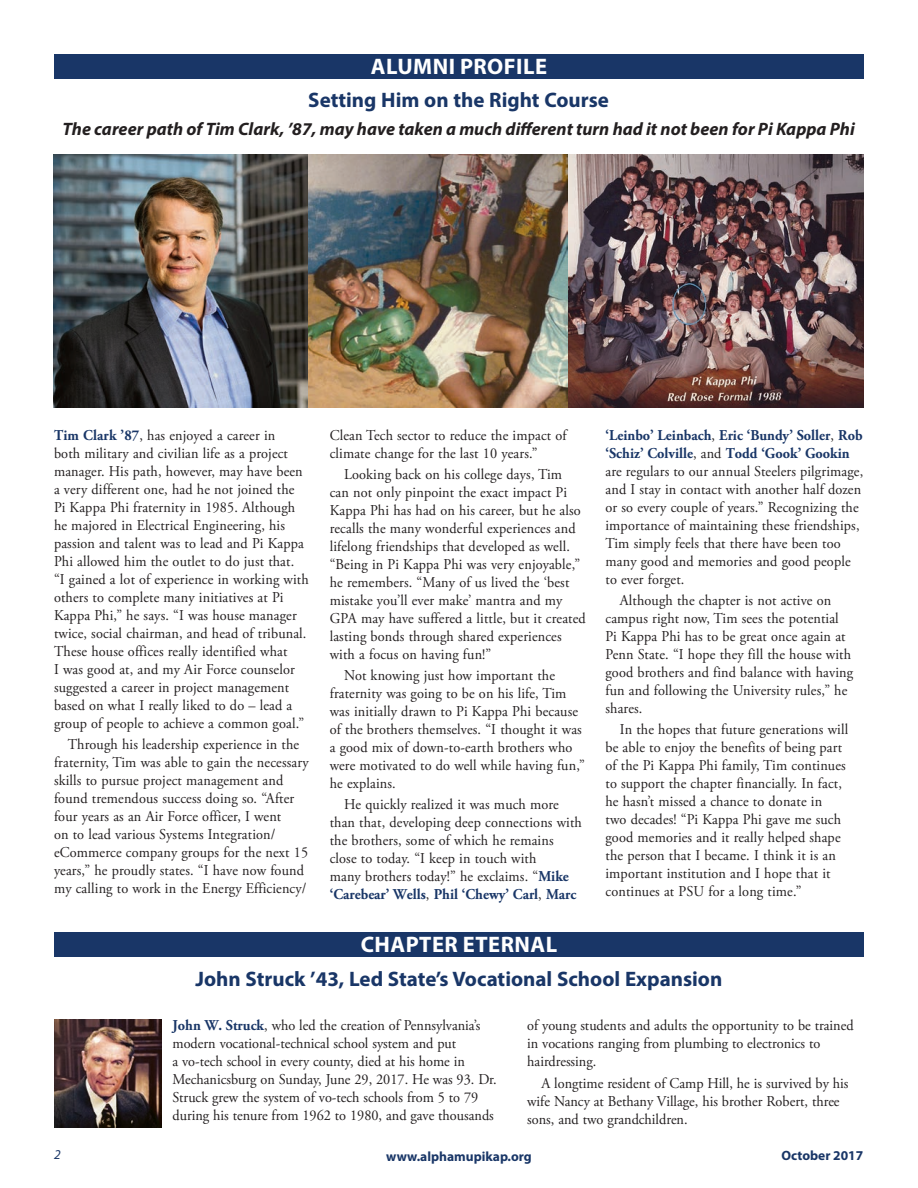
<style>
.page{position:relative;width:918px;height:1188px;background:#fff}
.page>*{position:absolute;margin:0;border:0;box-sizing:border-box;transform-origin:0 0}
._1_Heading_-_Primary{font:700 22.5px "Myriad Pro";letter-spacing:.02em;color:#fff}
._2_Headline{font:700 21px "Myriad Pro";color:#193667}
._2_Subhead{font:italic 700 18px "Myriad Pro";color:#231f20}
._3_Frat_News_Body{font:15px/18px "Adobe Garamond Pro";letter-spacing:.01em;color:#231f20;scale:.95 1}
.t1{font:700 13.5px "Myriad Pro";color:#193667}
.t2{font:italic 13.5px "Myriad Pro";color:#193667}
.s1{font-weight:700;color:#193667}
</style>
<div class="page">
<img style="left:568px;top:154px;width:296px;height:253px">
<div style="left:54px;top:54px;width:810px;height:25px;background:#193667"></div>
<div style="left:54px;top:932px;width:810px;height:25px;background:#193667"></div>
<img style="left:54px;top:1020px;width:108px;height:108px">
<img style="left:307px;top:154px;width:261px;height:253px">
<img style="left:54px;top:154px;width:253px;height:253px">
<p class="_1_Heading_-_Primary" style="left:371px;top:52px;width:178px">ALUMNI PROFILE</p>
<p class="_2_Headline" style="left:308px;top:87px;width:302px">Setting Him on the Right Course</p>
<p class="_2_Subhead" style="left:62px;top:117px;width:794px">The career path of Tim Clark, ’87, may have taken a much different turn had it not been for Pi Kappa Phi</p>
<p class="_3_Frat_News_Body" style="left:54px;top:426px;width:270px"><span class="s1">Tim Clark ’87</span>, has enjoyed a career in<br>both military and civilian life as a project manager. His path, however, may have been a very different one, had he not joined the Pi Kappa Phi fraternity in 1985. Although he majored in Electrical Engineering, his passion and talent was to lead and Pi Kappa Phi allowed him the outlet to do just that. “I gained a lot of experience in working with others to complete many initiatives at Pi Kappa Phi,” he says. “I was house manager twice, social chairman, and head of tribunal.<br>These house offices really identified what<br>I was good at, and my Air Force counselor suggested a career in project management based on what I really liked to do – lead a group of people to achieve a common goal.”</p>
<p class="_3_Frat_News_Body" style="left:54px;top:736px;width:270px;text-indent:14px">Through his leadership experience in the fraternity, Tim was able to gain the necessary skills to pursue project management and found tremendous success doing so. “After four years as an Air Force officer, I went<br>on to lead various Systems Integration/ eCommerce company groups for the next 15 years,” he proudly states. “I have now found my calling to work in the Energy Efficiency/</p>
<p class="_3_Frat_News_Body" style="left:330px;top:426px;width:251px">Clean Tech sector to reduce the impact of climate change for the last 10 years.”</p>
<p class="_3_Frat_News_Body" style="left:330px;top:466px;width:271px;text-indent:14px">Looking back on his college days, Tim<br>can not only pinpoint the exact impact Pi Kappa Phi has had on his career, but he also recalls the many wonderful experiences and lifelong friendships that developed as well. “Being in Pi Kappa Phi was very enjoyable,” he remembers. “Many of us lived the ‘best mistake you’ll ever make’ mantra and my GPA may have suffered a little, but it created lasting bonds through shared experiences with a focus on having fun!”</p>
<p class="_3_Frat_News_Body" style="left:330px;top:667px;width:270px;text-indent:14px">Not knowing just how important the fraternity was going to be on his life, Tim was initially drawn to Pi Kappa Phi because of the brothers themselves. “I thought it was a good mix of down-to-earth brothers who were motivated to do well while having fun,” he explains.</p>
<p class="_3_Frat_News_Body" style="left:330px;top:796px;width:267px;text-indent:14px">He quickly realized it was much more than that, developing deep connections with the brothers, some of which he remains close to today. “I keep in touch with<br>many brothers today!” he exclaims. “<span class="s1">Mike ‘Carebear’ Wells</span>, <span class="s1">Phil ‘Chewy’ Carl</span>, <span class="s1">Marc</span></p>
<p class="_1_Heading_-_Primary" style="left:361px;top:930px;width:198px">CHAPTER ETERNAL</p>
<p class="_3_Frat_News_Body" style="left:606px;top:426px;width:273px"><span class="s1">‘Leinbo’ Leinbach</span>, <span class="s1">Eric ‘Bundy’ Soller</span>, <span class="s1">Rob ‘Schiz’ Colville</span>, and <span class="s1">Todd ‘Gook’ Gookin </span>are regulars to our annual Steelers pilgrimage, and I stay in contact with another half dozen or so every couple of years.” Recognizing the importance of maintaining these friendships, Tim simply feels that there have been too many good and memories and good people to ever forget.</p>
<p class="_3_Frat_News_Body" style="left:605px;top:592px;width:262px;text-indent:14px">Although the chapter is not active on campus right now, Tim sees the potential Pi Kappa Phi has to be great once again at Penn State. “I hope they fill the house with good brothers and find balance with having fun and following the University rules,” he shares.</p>
<p class="_3_Frat_News_Body" style="left:605px;top:721px;width:257px;text-indent:14px">In the hopes that future generations will be able to enjoy the benefits of being part of the Pi Kappa Phi family, Tim continues to support the chapter financially. In fact, he hasn’t missed a chance to donate in<br>two decades! “Pi Kappa Phi gave me such good memories and it really helped shape the person that I became. I think it is an important institution and I hope that it continues at PSU for a long time.”</p>
<p class="_2_Headline" style="left:196px;top:965px;width:528px">John Struck ’43, Led State’s Vocational School Expansion</p>
<p class="_3_Frat_News_Body" style="left:172px;top:1017px;width:343px"><span class="s1">John W. Struck</span>, who led the creation of Pennsylvania’s modern vocational-technical school system and put<br>a vo-tech school in every county, died at his home in Mechanicsburg on Sunday, June 29, 2017. He was 93. Dr.<br>Struck grew the system of vo-tech schools from 5 to 79 during his tenure from 1962 to 1980, and gave thousands</p>
<p class="_3_Frat_News_Body" style="left:527px;top:1017px;width:345px">of young students and adults the opportunity to be trained in vocations ranging from plumbing to electronics to hairdressing.</p>
<p class="_3_Frat_News_Body" style="left:527px;top:1074px;width:340px;text-indent:14px">A longtime resident of Camp Hill, he is survived by his wife Nancy at Bethany Village, his brother Robert, three sons, and two grandchildren.</p>
<p class="t2" style="left:54px;top:1146px;width:8px">2</p>
<p class="t1" style="left:386px;top:1147px;width:147px">www.alphamupikap.org</p>
<p class="t1" style="left:782px;top:1147px;width:83px">October 2017</p>
</div>
